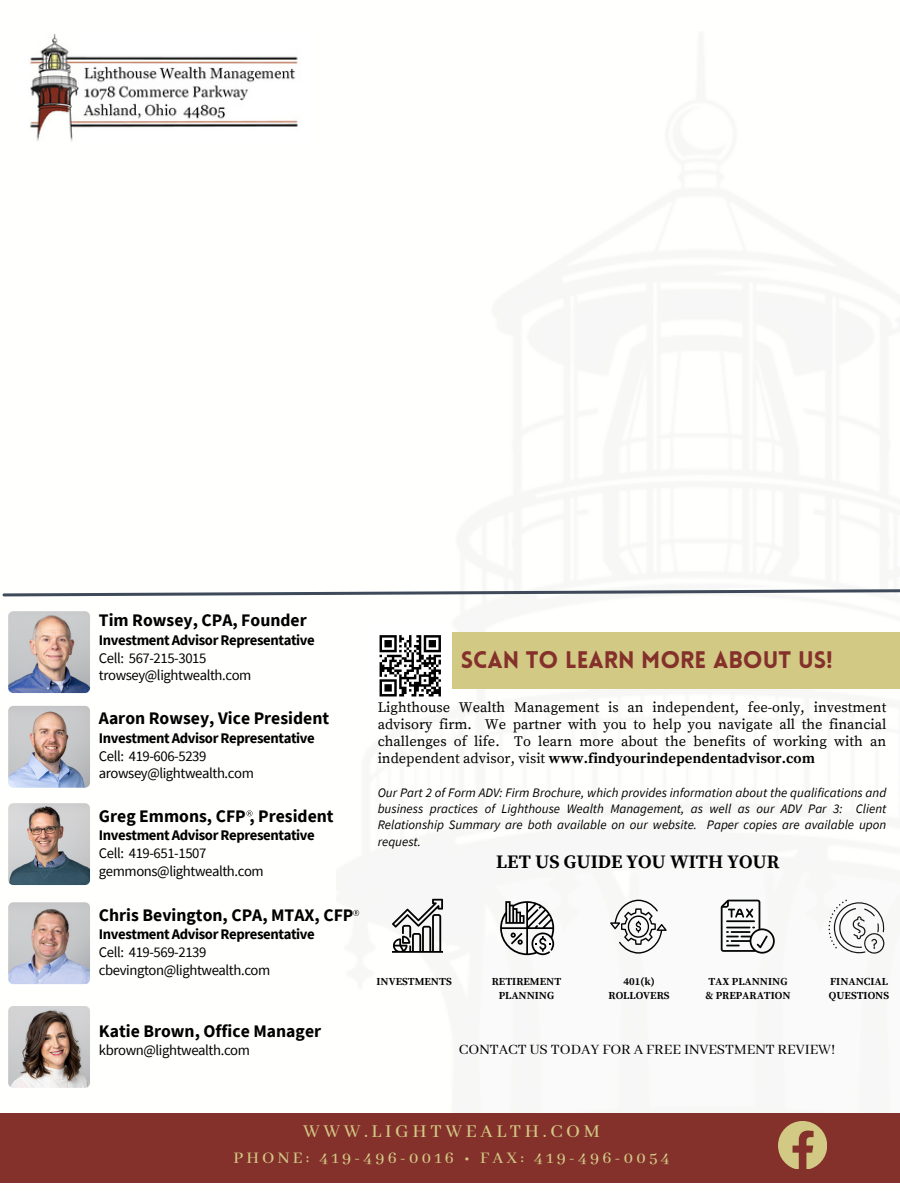
<style>
.page{position:relative;width:900px;height:1191px;background:#fff}
.page>*{position:absolute;margin:0;border:0;box-sizing:border-box;transform-origin:0 0}
.t1{font:900 23.6px "Lovelo";color:#84302b}
.t2{font:500 20.4px "Abhaya Libre";letter-spacing:.18em;color:#d2c984}
.t3{font:700 19.2px "Source Serif Pro";color:#000}
.t4{font:500 18px "Abhaya Libre";letter-spacing:.18em;color:#d2c984}
.t5{font:700 17.6px "Source Sans Pro";color:#000}
.t6{font:16px "Abhaya Libre";color:#000}
.t7{font:14.8px/17.6px "Source Sans Pro";letter-spacing:-.03em;color:#000}
.t8{font:14.4px/17.2px "Source Serif Pro";color:#000;text-align:justify}
.t9{font:italic 12.8px/16.4px "Source Sans Pro";color:#000;text-align:justify}
.t10{font:700 10.8px/14.4px "Source Serif Pro";color:#000;text-align:center}
.s1{font-weight:700}
</style>
<div class="page">
<img style="left:30px;top:34px;width:268px;height:108px">
<svg style="left:2px;top:589px;width:898px;height:8px"></svg>
<div style="left:0;top:1114px;width:900px;height:69px;background:#84302b"></div>
<img style="left:8px;top:611px;width:82px;height:82px;border-radius:5px">
<img style="left:8px;top:706px;width:82px;height:82px;border-radius:5px">
<img style="left:8px;top:803px;width:82px;height:82px;border-radius:5px">
<img style="left:8px;top:902px;width:82px;height:82px;border-radius:5px">
<img style="left:8px;top:1006px;width:82px;height:82px;border-radius:5px">
<svg style="left:246px;top:810px;width:6px;height:6px"></svg>
<svg style="left:353px;top:910px;width:6px;height:6px"></svg>
<svg style="left:778px;top:1121px;width:48px;height:48px"></svg>
<svg style="left:610px;top:900px;width:57px;height:54px"></svg>
<svg style="left:720px;top:900px;width:54px;height:54px"></svg>
<svg style="left:500px;top:901px;width:54px;height:54px"></svg>
<svg style="left:392px;top:899px;width:51px;height:54px"></svg>
<div style="left:452px;top:632px;width:448px;height:57px;background:#d2c984"></div>
<svg style="left:828px;top:900px;width:57px;height:54px"></svg>
<svg style="left:379px;top:635px;width:62px;height:61px"></svg>
<p class="t5" style="left:99px;top:609px;width:209px">Tim Rowsey, CPA, Founder</p>
<p class="t7" style="left:99px;top:631px;width:217px"><span class="s1">Investment Advisor Representative<br></span>Cell: 567-215-3015 trowsey@lightwealth.com</p>
<p class="t5" style="left:99px;top:707px;width:232px">Aaron Rowsey, Vice President</p>
<p class="t7" style="left:99px;top:729px;width:217px"><span class="s1">Investment Advisor Representative<br></span>Cell: 419-606-5239 arowsey@lightwealth.com</p>
<p class="t5" style="left:99px;top:804px;width:236px">Greg Emmons, CFP , President</p>
<p class="t7" style="left:99px;top:826px;width:217px"><span class="s1">Investment Advisor Representative<br></span>Cell: 419-651-1507 gemmons@lightwealth.com</p>
<p class="t5" style="left:99px;top:903px;width:256px">Chris Bevington, CPA, MTAX, CFP</p>
<p class="t7" style="left:99px;top:925px;width:217px"><span class="s1">Investment Advisor Representative<br></span>Cell: 419-569-2139 cbevington@lightwealth.com</p>
<p class="t1" style="left:461px;top:650px;width:373px">SCAN TO LEARN MORE ABOUT US!</p>
<p class="t8" style="left:377px;top:699px;width:510px">Lighthouse Wealth Management is an independent, fee-only, investment advisory firm. We partner with you to help you navigate all the financial challenges of life. To learn more about the benefits of working with an independent advisor, visit <span class="s1">www.findyourindependentadvisor.com</span></p>
<p class="t9" style="left:377px;top:784px;width:510px">Our Part 2 of Form ADV: Firm Brochure, which provides information about the qualifications and business practices of Lighthouse Wealth Management, as well as our ADV Par 3: Client Relationship Summary are both available on our website. Paper copies are available upon request.</p>
<p class="t3" style="left:496px;top:851px;width:285px">LET US GUIDE YOU WITH YOUR</p>
<h5 class="t10" style="left:376px;top:974px;width:77px">INVESTMENTS</h5>
<p class="t10" style="left:492px;top:974px;width:71px">RETIREMENT<br>PLANNING</p>
<p class="t10" style="left:608px;top:974px;width:63px">401(k)<br>ROLLOVERS</p>
<h6 class="t10" style="left:705px;top:974px;width:87px;text-align:left">TAX PLANNING &amp; PREPARATION</h6>
<p class="t10" style="left:830px;top:974px;width:59px">FINANCIAL</p>
<h6 class="t10" style="left:829px;top:989px;width:62px">QUESTIONS</h6>
<p class="t5" style="left:99px;top:1019px;width:224px">Katie Brown, Office Manager</p>
<p class="t7" style="left:99px;top:1041px;width:153px">kbrown@lightwealth.com</p>
<p class="t6" style="left:459px;top:1040px;width:378px">CONTACT US TODAY FOR A FREE INVESTMENT REVIEW!</p>
<p class="t2" style="left:303px;top:1120px;width:298px">WWW.LIGHTWEALTH.COM</p>
<p class="t4" style="left:233px;top:1148px;width:438px">PHONE: 419-496-0016 • FAX: 419-496-0054</p>
</div>
